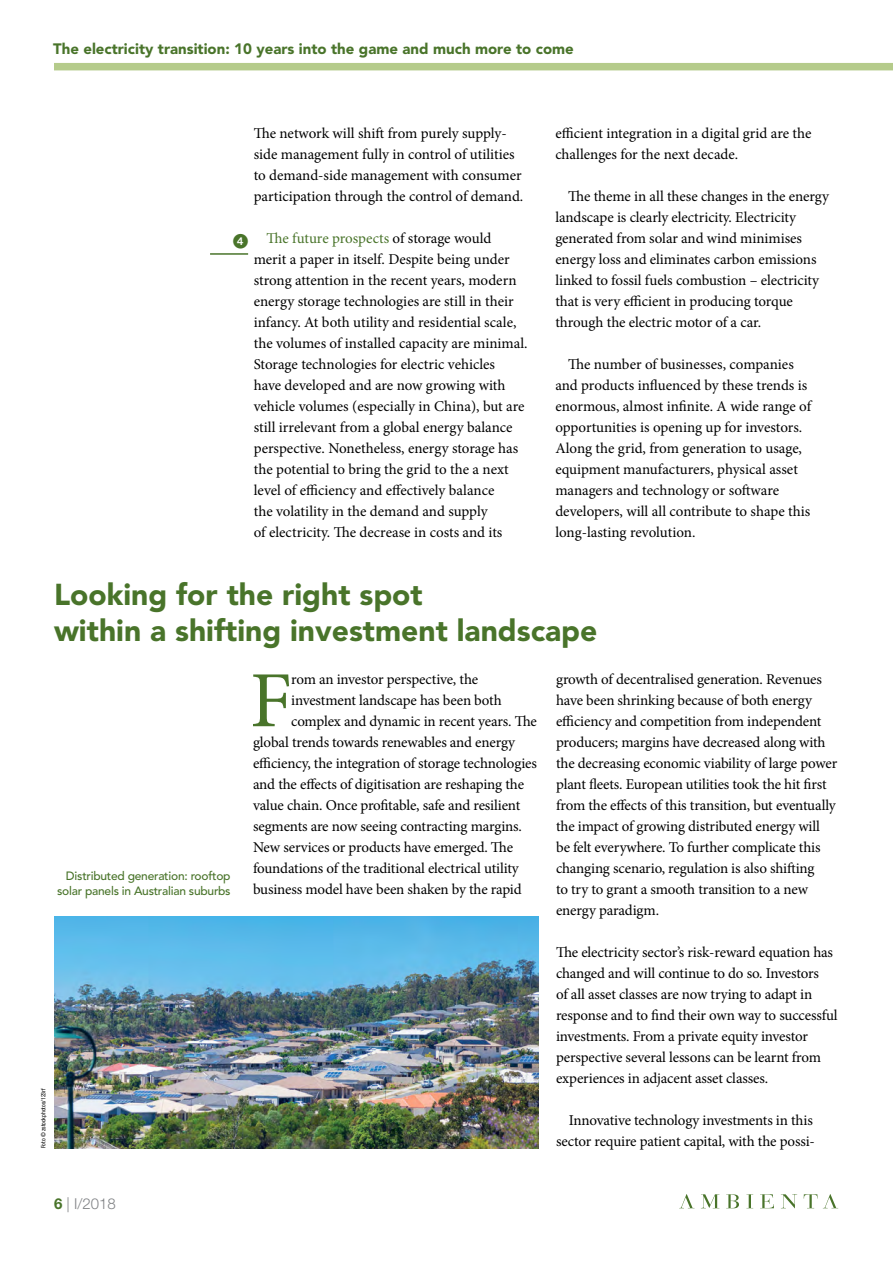
<style>
.page{position:relative;width:893px;height:1263px;background:#fff}
.page>*{position:absolute;margin:0;border:0;box-sizing:border-box;transform-origin:0 0}
.t1{font:79.65px "Minion Pro";color:#49742a}
.t2{font:900 30px "Avenir LT";color:#49742a}
.t3{font:15px/21px "Minion Pro";letter-spacing:-.01em;color:#000}
.t4{font:900 15px "Avenir LT";color:#49742a}
.t5{font:300 15px "Helvetica Neue LT";color:#808285}
.t6{font:15px "European Pi One";color:#49742a}
.t7{font:500 12px/15px "Avenir LT";letter-spacing:-.02em;color:#49742a;text-align:right}
.t8{font:condensed 6px "Helvetica Neue LT";color:#000}
.s1{color:#49742a}
.s2{font-weight:700;color:#49742a}
.s3{font-style:inherit}
</style>
<div class="page">
<svg style="left:781px;top:1194px;width:16px;height:14px"></svg>
<svg style="left:680px;top:1194px;width:13px;height:14px"></svg>
<svg style="left:701px;top:1194px;width:18px;height:14px"></svg>
<svg style="left:726px;top:1194px;width:13px;height:14px"></svg>
<svg style="left:746px;top:1194px;width:7px;height:14px"></svg>
<svg style="left:760px;top:1194px;width:14px;height:14px"></svg>
<svg style="left:804px;top:1194px;width:33px;height:14px"></svg>
<div style="left:54px;top:63px;width:839px;height:7px;background:#b5cb8b"></div>
<img style="left:54px;top:916px;width:484px;height:232px">
<hr style="left:210px;top:253px;width:38px;height:2px;background:#49742a">
<p class="t4" style="left:53px;top:40px;width:522px">The electricity transition: 10 years into the game and much more to come</p>
<p class="t3" style="left:254px;top:123px;width:271px">The network will shift from purely supply&shy;side management fully in control of utilities to demand-side management with consumer participation through the control of demand.</p>
<p class="t3" style="left:254px;top:228px;width:275px;text-indent:13px"><span class="s1">The future prospects</span> of storage would merit a paper in itself. Despite being under strong attention in the recent years, modern energy storage technologies are still in their infancy. At both utility and residential scale, the volumes of installed capacity are minimal.<br>Storage technologies for electric vehicles<br>have developed and are now growing with vehicle volumes (especially in China), but are still irrelevant from a global energy balance perspective. Nonetheless, energy storage has the potential to bring the grid to the a next level of efficiency and effectively balance<br>the volatility in the demand and supply<br>of electricity. The decrease in costs and its</p>
<p class="t6" style="left:233px;top:233px;width:16px">4</p>
<p class="t3" style="left:555px;top:123px;width:258px">efficient integration in a digital grid are the challenges for the next decade.</p>
<p class="t3" style="left:555px;top:186px;width:275px;text-indent:13px">The theme in all these changes in the energy landscape is clearly electricity. Electricity generated from solar and wind minimises energy loss and eliminates carbon emissions linked to fossil fuels combustion – electricity that is very efficient in producing torque through the electric motor of a car.</p>
<p class="t3" style="left:555px;top:354px;width:257px;text-indent:13px">The number of businesses, companies and products influenced by these trends is enormous, almost infinite. A wide range of opportunities is opening up for investors.<br>Along the grid, from generation to usage, equipment manufacturers, physical asset managers and technology or software developers, will all contribute to shape this long-lasting revolution.</p>
<p class="t2" style="left:54px;top:577px;width:370px">Looking for the right spot</p>
<p class="t2" style="left:54px;top:613px;width:545px">within a shifting investment landscape</p>
<p class="t1" style="left:250px;top:647px;width:44px">F</p>
<p class="t3" style="left:291px;top:669px;width:189px">rom an investor perspective, the</p>
<p class="t3" style="left:556px;top:669px;width:283px">growth of decentralised generation. Revenues have been shrinking because of both energy efficiency and competition from independent producers; margins have decreased along with the decreasing economic viability of large power plant fleets. European utilities took the hit first from the effects of this transition, but eventually the impact of growing distributed energy will be felt everywhere. To further complicate this changing scenario, regulation is also shifting<br>to try to grant a smooth transition to a new energy paradigm.</p>
<p class="t3" style="left:556px;top:942px;width:283px">The electricity sector’s risk-reward equation has changed and will continue to do so. Investors<br>of all asset classes are now trying to adapt in response and to find their own way to successful investments. From a private equity investor perspective several lessons can be learnt from experiences in adjacent asset classes.</p>
<p class="t3" style="left:556px;top:1110px;width:260px;text-align:right">Innovative technology investments in this sector require patient capital, with the possi-</p>
<p class="t3" style="left:291px;top:690px;width:212px">investment landscape has been both</p>
<p class="t3" style="left:291px;top:711px;width:247px">complex and dynamic in recent years. The</p>
<p class="t3" style="left:253px;top:732px;width:264px">global trends towards renewables and energy</p>
<p class="t3" style="left:253px;top:753px;width:285px">efficiency, the integration of storage technologies</p>
<p class="t3" style="left:253px;top:774px;width:273px">and the effects of digitisation are reshaping the</p>
<p class="t3" style="left:253px;top:795px;width:269px">value chain. Once profitable, safe and resilient</p>
<p class="t3" style="left:253px;top:816px;width:270px">segments are now seeing contracting margins.</p>
<p class="t3" style="left:253px;top:837px;width:262px">New services or products have emerged. The</p>
<p class="t3" style="left:253px;top:858px;width:267px">foundations of the traditional electrical utility</p>
<p class="t3" style="left:253px;top:879px;width:270px">business model have been shaken by the rapid</p>
<p class="t7" style="left:57px;top:869px;width:175px">Distributed generation: rooftop solar panels in Australian suburbs</p>
<p class="t8" style="left:40px;top:1148px;width:61px;rotate:-90deg">Foto © zstockphotos/123rf</p>
<p class="t5" style="left:54px;top:1194px;width:63px"><span class="s2">6</span> <span class="s3">|</span> I/2018</p>
</div>
